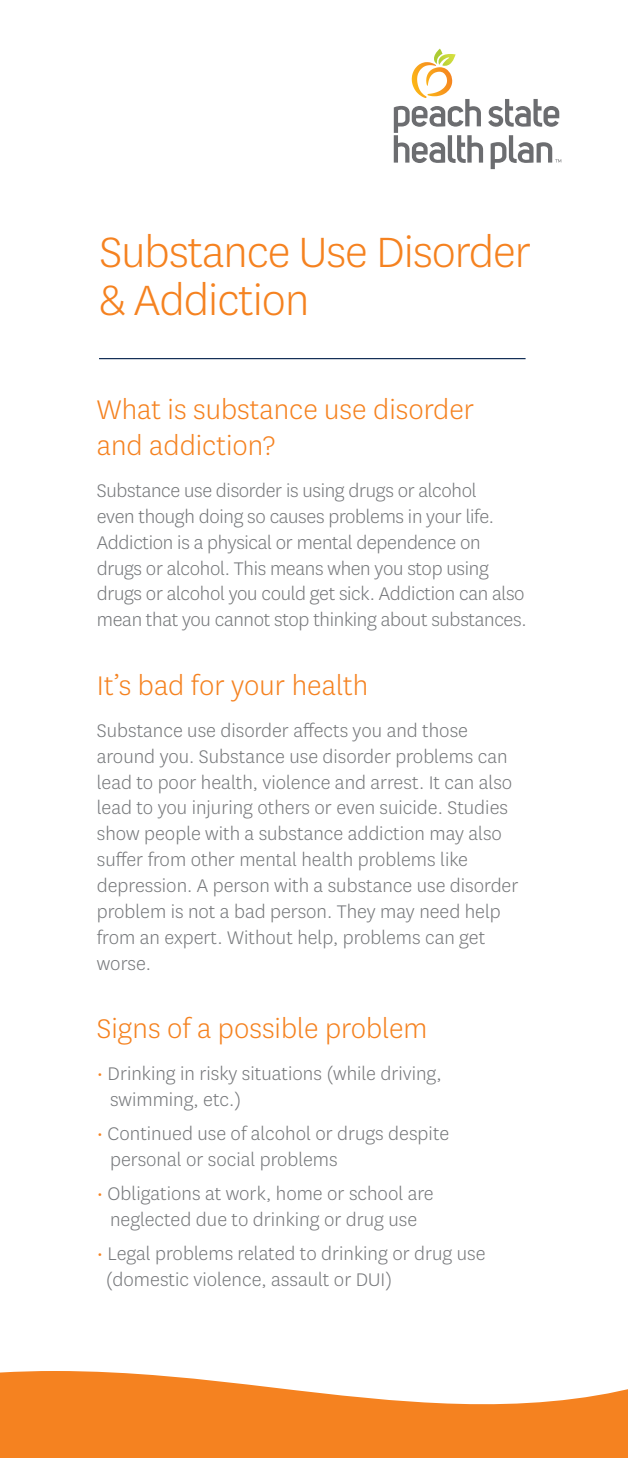
<style>
.page{position:relative;width:628px;height:1458px;background:#fff}
.page>*{position:absolute;margin:0;border:0;box-sizing:border-box;transform-origin:0 0}
.t1{font:300 49.5px/48.6px "Centene Sans";letter-spacing:-.02em;color:#f58220}
.t2{font:300 31.5px/36px "Centene Sans";color:#f58220}
.t3{font:300 21.38px/25.9px "Centene Sans";color:#76787b}
.s1{color:#fff}
.s2{font-size:54px;color:#fff}
.s3{font-size:40.5px;color:#fff}
.s4{color:#f58220}
</style>
<div class="page">
<svg style="left:394px;top:49px;width:167px;height:120px"></svg>
<svg style="left:0;top:1371px;width:628px;height:87px;fill:#f58220"></svg>
<hr style="left:99px;top:358px;width:426px;height:1px;background:#001e49">
<h1 class="t1" style="left:99px;top:226px;width:433px">Substance Use Disorder &amp; Addiction<span class="s1">i</span><span class="s2">ct</span><span class="s3">ion</span></h1>
<h2 class="t2" style="left:97px;top:390px;width:379px">What is substance use disorder and addiction?</h2>
<p class="t3" style="left:97px;top:477px;width:431px">Substance use disorder is using drugs or alcohol<br>even though doing so causes problems in your life.<br>Addiction is a physical or mental dependence on drugs or alcohol. This means when you stop using drugs or alcohol you could get sick. Addiction can also mean that you cannot stop thinking about substances.</p>
<h2 class="t2" style="left:97px;top:666px;width:273px">It’s bad for your health</h2>
<p class="t3" style="left:97px;top:717px;width:423px">Substance use disorder affects you and those around you. Substance use disorder problems can lead to poor health, violence and arrest. It can also lead to you injuring others or even suicide. Studies show people with a substance addiction may also suffer from other mental health problems like depression. A person with a substance use disorder problem is not a bad person. They may need help from an expert. Without help, problems can get worse.</p>
<h2 class="t2" style="left:97px;top:1009px;width:332px">Signs of a possible problem</h2>
<p class="t3" style="left:110px;top:1060px;width:333px;text-indent:-13px"><span class="s4">•</span> Drinking in risky situations (while driving, swimming, etc.)</p>
<p class="t3" style="left:110px;top:1120px;width:340px;text-indent:-13px"><span class="s4">•</span> Continued use of alcohol or drugs despite personal or social problems</p>
<p class="t3" style="left:97px;top:1180px;width:338px;text-align:center"><span class="s4">•</span> Obligations at work, home or school are neglected due to drinking or drug use</p>
<p class="t3" style="left:106px;top:1240px;width:381px;text-indent:-9px"><span class="s4">•</span> Legal problems related to drinking or drug use (domestic violence, assault or DUI)</p>
</div>
